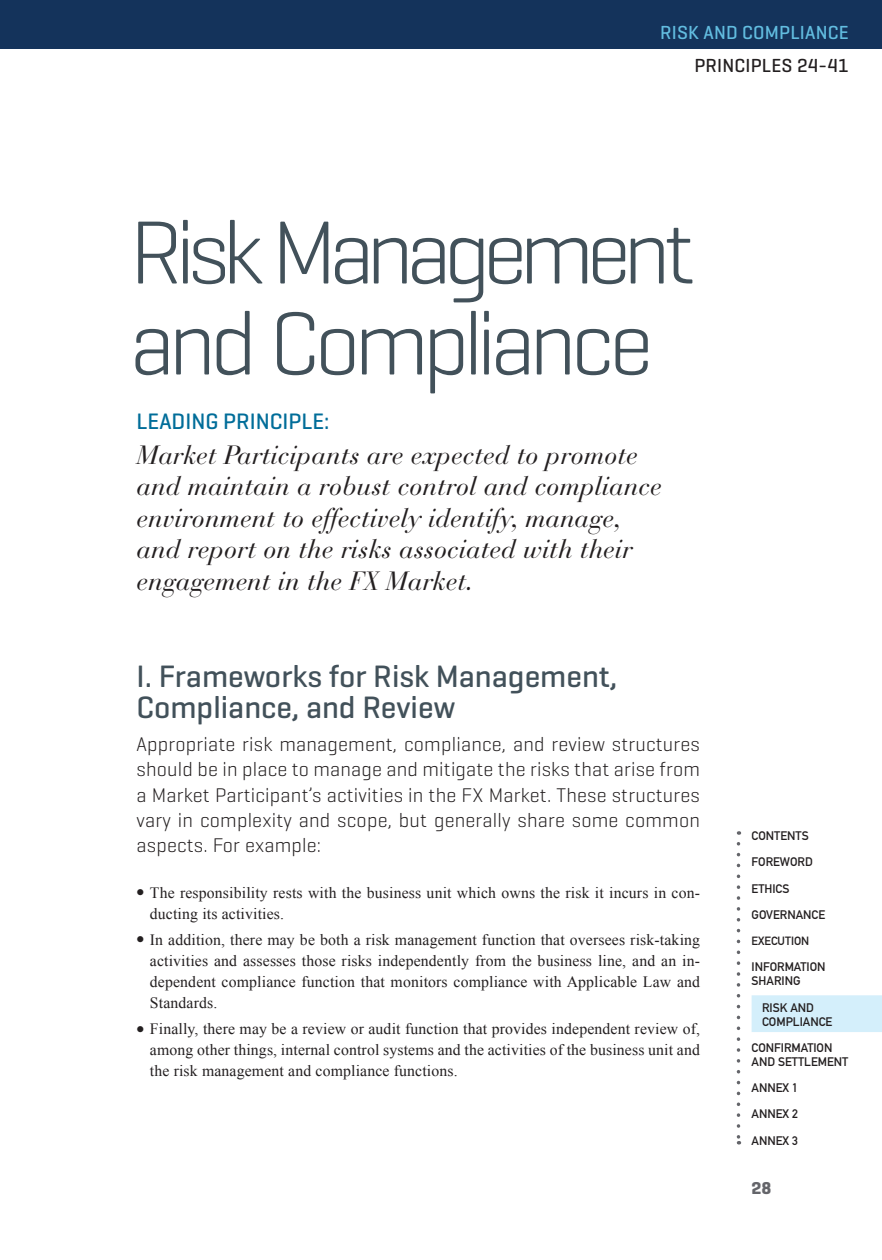
<style>
.page{position:relative;width:882px;height:1260px;background:#fff}
.page>*{position:absolute;margin:0;border:0;box-sizing:border-box;transform-origin:0 0}
.Section_Hed{font:300 91px/91px "Geogrotesque";letter-spacing:-.08em;color:#42515a}
.Subhead{font:500 31.5px/31.5px "Geogrotesque";color:#42515a}
.Leading_Principle_De{font:italic 26.25px/31.5px "Bauer Bodoni Std";color:#231f20}
.Leading_Principle{font:500 22.75px "Geogrotesque";color:#006d99}
.Intro_Text{font:300 20.12px/25.4px "Geogrotesque";letter-spacing:.01em;color:#231f20;text-align:justify}
.Subhead_before_Intro{font:500 19.25px/33.2px "Geogrotesque";letter-spacing:.01em;color:#62bde0;text-align:right}
.t1{font:700 17.5px "Geogrotesque";color:#64656a}
.Bulleted{font:15.75px/21px "Times New Roman";letter-spacing:.01em;color:#231f20;text-align:justify}
.Page_Navigation{font:12.25px/14px "DIN Mittelschrift Std";color:#231f20}
.Page_Navigation_Acti{font:12.25px/14px "DIN Mittelschrift Std";color:#231f20}
.Page_Navigation-2{font:11.9px "DIN Mittelschrift Std";color:#231f20}
.s1{color:#231f20}
</style>
<div class="page">
<div style="left:0;top:0;width:882px;height:49px;background:#14335b"></div>
<svg style="left:737px;top:844px;width:3px;height:300px"></svg>
<div style="left:752px;top:995px;width:130px;height:37px;background:#d4effb"></div>
<p class="Subhead_before_Intro" style="left:660px;top:15px;width:190px">RISK AND COMPLIANCE<br><span class="s1">PRINCIPLES 24-41</span></p>
<p class="Section_Hed" style="left:130px;top:204px;width:567px">Risk Management and Compliance</p>
<p class="Leading_Principle" style="left:136px;top:407px;width:195px">LEADING PRINCIPLE:</p>
<p class="Leading_Principle_De" style="left:136px;top:439px;width:527px">Market Participants are expected to promote and maintain a robust control and compliance environment to effectively identify, manage, and report on the risks associated with their engagement in the FX Market.</p>
<p class="Subhead" style="left:136px;top:660px;width:482px">I. Frameworks for Risk Management,<br>Compliance, and Review</p>
<p class="Intro_Text" style="left:136px;top:731px;width:565px">Appropriate risk management, compliance, and review structures should be in place to manage and mitigate the risks that arise from a Market Participant’s activities in the FX Market. These structures vary in complexity and scope, but generally share some common aspects. For example:</p>
<p class="Bulleted" style="left:150px;top:882px;width:552px;text-indent:-13px">● The responsibility rests with the business unit which owns the risk it incurs in con&shy;ducting its activities.</p>
<p class="Bulleted" style="left:150px;top:929px;width:552px;text-indent:-13px">● In addition, there may be both a risk management function that oversees risk-taking activities and assesses those risks independently from the business line, and an in&shy;dependent compliance function that monitors compliance with Applicable Law and Standards.</p>
<p class="Bulleted" style="left:150px;top:1018px;width:552px;text-indent:-13px">● Finally, there may be a review or audit function that provides independent review of, among other things, internal control systems and the activities of the business unit and the risk management and compliance functions.</p>
<p class="Page_Navigation" style="left:752px;top:829px;width:59px">CONTENTS</p>
<p class="Page_Navigation" style="left:752px;top:855px;width:63px">FOREWORD</p>
<p class="Page_Navigation" style="left:752px;top:881px;width:39px">ETHICS</p>
<p class="Page_Navigation" style="left:752px;top:908px;width:75px">GOVERNANCE</p>
<p class="Page_Navigation-2" style="left:752px;top:934px;width:59px">EXECUTION</p>
<p class="Page_Navigation" style="left:752px;top:960px;width:76px">INFORMATION<br>SHARING</p>
<p class="Page_Navigation_Acti" style="left:762px;top:1000px;width:72px">RISK AND<br>COMPLIANCE</p>
<p class="Page_Navigation" style="left:752px;top:1041px;width:98px">CONFIRMATION<br>AND SETTLEMENT</p>
<p class="Page_Navigation" style="left:752px;top:1081px;width:48px">ANNEX 1</p>
<p class="Page_Navigation" style="left:752px;top:1107px;width:48px">ANNEX 2</p>
<p class="Page_Navigation" style="left:752px;top:1133px;width:48px">ANNEX 3</p>
<p class="t1" style="left:752px;top:1177px;width:21px">28</p>
</div>
